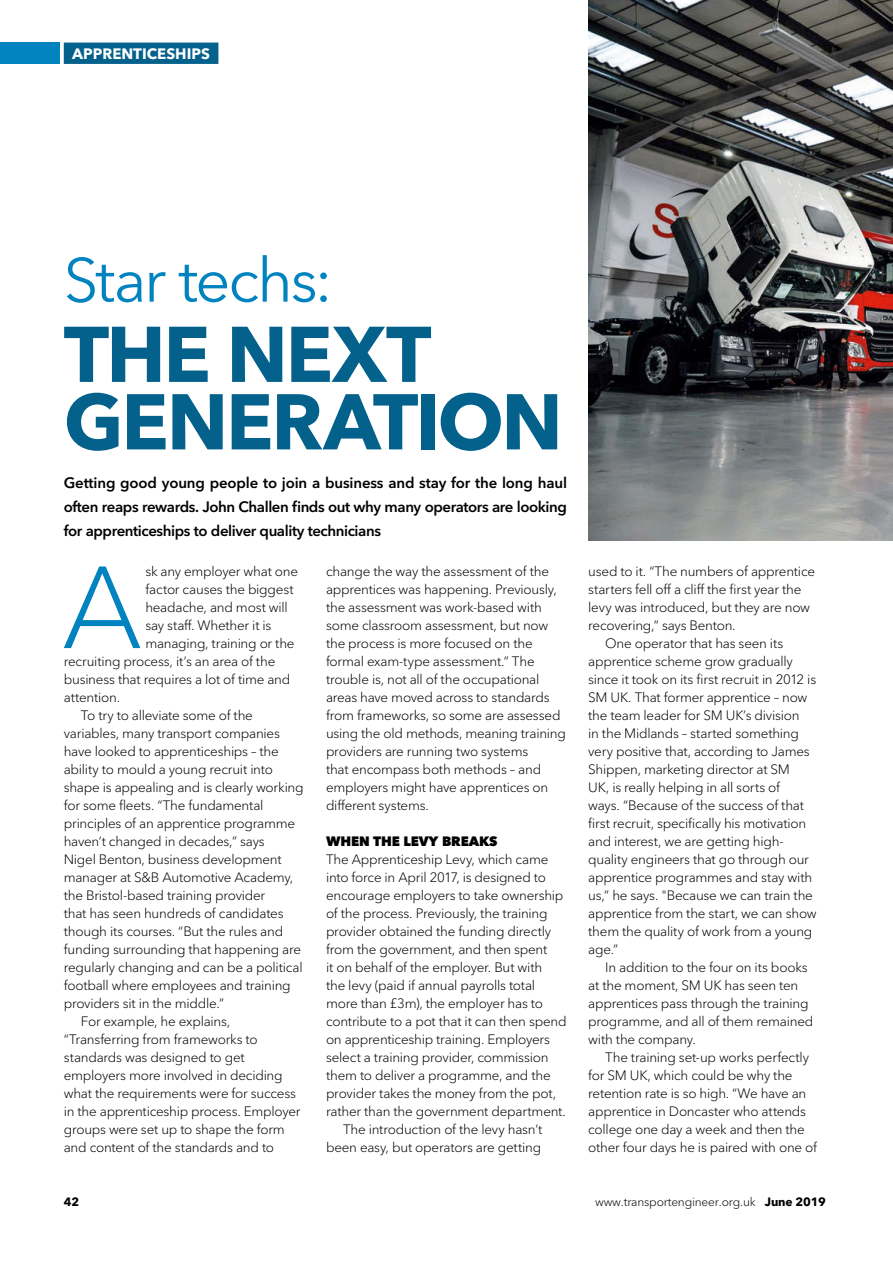
<style>
.page{position:relative;width:893px;height:1263px;background:#fff}
.page>*{position:absolute;margin:0;border:0;box-sizing:border-box;transform-origin:0 0}
.t1{font:300 115.2px "Avenir Next LT Pro";color:#0083be}
.t2{font:700 78px/67.5px "Avenir Next LT Pro";letter-spacing:-.03em;color:#04618c}
.t3{font:61.5px "Avenir Next LT Pro";letter-spacing:-.04em;color:#0083be}
.t4{font:600 15px/24px "Avenir Next LT Pro";letter-spacing:-.03em;color:#000;text-align:justify}
.t5{font:700 15px "Avenir Next LT Pro";color:#fff}
.t6{font:300 13.5px/18px "Avenir Next LT Pro";letter-spacing:-.02em;color:#000}
.t7{font:800 13.5px "Avenir Next LT Pro";letter-spacing:-.01em;color:#000}
.t8{font:300 12px "Avenir Next LT Pro";letter-spacing:-.015em;color:#000}
.t9{font:700 12px "Avenir Next LT Pro";color:#000}
.s1{font-weight:700}
</style>
<div class="page">
<div style="left:0;top:43px;width:60px;height:21px;background:#0083be"></div>
<div style="left:64px;top:43px;width:154px;height:21px;background:#04618c"></div>
<img style="left:588px;top:0;width:305px;height:540px">
<p class="t5" style="left:72px;top:44px;width:139px">APPRENTICESHIPS</p>
<h3 class="t3" style="left:64px;top:244px;width:270px">Star techs:</h3>
<h2 class="t2" style="left:64px;top:320px;width:501px">THE NEXT<br>GENERATION</h2>
<p class="t4" style="left:64px;top:470px;width:505px">Getting good young people to join a business and stay for the long haul often reaps rewards. John Challen finds out why many operators are looking for apprenticeships to deliver quality technicians</p>
<h1 class="t1" style="left:62px;top:539px;width:81px">A</h1>
<p class="t6" style="left:145px;top:562px;width:154px">sk any employer what one</p>
<p class="t6" style="left:145px;top:580px;width:150px">factor causes the biggest</p>
<p class="t6" style="left:145px;top:598px;width:144px">headache, and most will</p>
<p class="t6" style="left:145px;top:616px;width:128px">say staff. Whether it is</p>
<p class="t6" style="left:145px;top:634px;width:151px">managing, training or the</p>
<p class="t6" style="left:64px;top:652px;width:213px">recruiting process, it’s an area of the</p>
<p class="t6" style="left:64px;top:670px;width:228px">business that requires a lot of time and</p>
<p class="t6" style="left:64px;top:688px;width:58px">attention.</p>
<p class="t6" style="left:81px;top:706px;width:174px">To try to alleviate some of the</p>
<p class="t6" style="left:64px;top:724px;width:218px">variables, many transport companies</p>
<p class="t6" style="left:64px;top:742px;width:216px">have looked to apprenticeships – the</p>
<p class="t6" style="left:64px;top:760px;width:211px">ability to mould a young recruit into</p>
<p class="t6" style="left:64px;top:778px;width:241px">shape is appealing and is clearly working</p>
<p class="t6" style="left:64px;top:796px;width:201px">for some fleets. “The fundamental</p>
<p class="t6" style="left:64px;top:814px;width:233px">principles of an apprentice programme</p>
<p class="t6" style="left:64px;top:832px;width:202px">haven’t changed in decades,” says</p>
<p class="t6" style="left:64px;top:850px;width:219px">Nigel Benton, business development</p>
<p class="t6" style="left:64px;top:868px;width:231px">manager at S&amp;B Automotive Academy,</p>
<p class="t6" style="left:64px;top:886px;width:203px">the Bristol-based training provider</p>
<p class="t6" style="left:64px;top:904px;width:221px">that has seen hundreds of candidates</p>
<p class="t6" style="left:64px;top:922px;width:221px">though its courses. “But the rules and</p>
<p class="t6" style="left:64px;top:940px;width:239px">funding surrounding that happening are</p>
<p class="t6" style="left:64px;top:958px;width:240px">regularly changing and can be a political</p>
<p class="t6" style="left:64px;top:976px;width:228px">football where employees and training</p>
<p class="t6" style="left:64px;top:994px;width:162px">providers sit in the middle.”</p>
<p class="t6" style="left:81px;top:1012px;width:151px">For example, he explains,</p>
<p class="t6" style="left:64px;top:1030px;width:195px">“Transferring from frameworks to</p>
<p class="t6" style="left:64px;top:1048px;width:182px">standards was designed to get</p>
<p class="t6" style="left:64px;top:1066px;width:220px">employers more involved in deciding</p>
<p class="t6" style="left:64px;top:1084px;width:234px">what the requirements were for success</p>
<p class="t6" style="left:64px;top:1102px;width:238px">in the apprenticeship process. Employer</p>
<p class="t6" style="left:64px;top:1120px;width:223px">groups were set up to shape the form</p>
<p class="t6" style="left:64px;top:1138px;width:212px">and content of the standards and to</p>
<p class="t6" style="left:326px;top:562px;width:241px">change the way the assessment of the apprentices was happening. Previously, the assessment was work-based with some classroom assessment, but now the process is more focused on the formal exam-type assessment.” The trouble is, not all of the occupational areas have moved across to standards from frameworks, so some are assessed using the old methods, meaning training providers are running two systems<br>that encompass both methods – and employers might have apprentices on different systems.</p>
<p class="t7" style="left:326px;top:833px;width:173px">WHEN THE LEVY BREAKS</p>
<p class="t6" style="left:326px;top:850px;width:224px">The Apprenticeship Levy, which came</p>
<p class="t6" style="left:326px;top:868px;width:222px">into force in April 2017, is designed to</p>
<p class="t6" style="left:326px;top:886px;width:239px">encourage employers to take ownership</p>
<p class="t6" style="left:326px;top:904px;width:223px">of the process. Previously, the training</p>
<p class="t6" style="left:326px;top:922px;width:227px">provider obtained the funding directly</p>
<p class="t6" style="left:326px;top:940px;width:223px">from the government, and then spent</p>
<p class="t6" style="left:326px;top:958px;width:218px">it on behalf of the employer. But with</p>
<p class="t6" style="left:326px;top:976px;width:211px">the levy (paid if annual payrolls total</p>
<p class="t6" style="left:326px;top:994px;width:218px">more than £3m), the employer has to</p>
<p class="t6" style="left:326px;top:1012px;width:242px">contribute to a pot that it can then spend</p>
<p class="t6" style="left:326px;top:1030px;width:225px">on apprenticeship training. Employers</p>
<p class="t6" style="left:326px;top:1048px;width:224px">select a training provider, commission</p>
<p class="t6" style="left:326px;top:1066px;width:226px">them to deliver a programme, and the</p>
<p class="t6" style="left:326px;top:1084px;width:232px">provider takes the money from the pot,</p>
<p class="t6" style="left:326px;top:1102px;width:241px">rather than the government department.</p>
<p class="t6" style="left:343px;top:1120px;width:201px">The introduction of the levy hasn’t</p>
<p class="t6" style="left:326px;top:1138px;width:217px">been easy, but operators are getting</p>
<p class="t6" style="left:588px;top:562px;width:228px">used to it. “The numbers of apprentice</p>
<p class="t6" style="left:588px;top:580px;width:215px">starters fell off a cliff the first year the</p>
<p class="t6" style="left:588px;top:598px;width:223px">levy was introduced, but they are now</p>
<p class="t6" style="left:588px;top:616px;width:149px">recovering,” says Benton.</p>
<p class="t6" style="left:605px;top:634px;width:180px">One operator that has seen its</p>
<p class="t6" style="left:588px;top:652px;width:206px">apprentice scheme grow gradually</p>
<p class="t6" style="left:588px;top:670px;width:229px">since it took on its first recruit in 2012 is</p>
<p class="t6" style="left:588px;top:688px;width:221px">SM UK. That former apprentice – now</p>
<p class="t6" style="left:588px;top:706px;width:213px">the team leader for SM UK’s division</p>
<p class="t6" style="left:588px;top:724px;width:212px">in the Midlands – started something</p>
<p class="t6" style="left:588px;top:742px;width:223px">very positive that, according to James</p>
<p class="t6" style="left:588px;top:760px;width:203px">Shippen, marketing director at SM</p>
<p class="t6" style="left:588px;top:778px;width:193px">UK, is really helping in all sorts of</p>
<p class="t6" style="left:588px;top:796px;width:217px">ways. “Because of the success of that</p>
<p class="t6" style="left:588px;top:814px;width:219px">first recruit, specifically his motivation</p>
<p class="t6" style="left:588px;top:832px;width:197px">and interest, we are getting high-</p>
<p class="t6" style="left:588px;top:850px;width:222px">quality engineers that go through our</p>
<p class="t6" style="left:588px;top:868px;width:226px">apprentice programmes and stay with</p>
<p class="t6" style="left:588px;top:886px;width:226px">us,” he says. "Because we can train the</p>
<p class="t6" style="left:588px;top:904px;width:230px">apprentice from the start, we can show</p>
<p class="t6" style="left:588px;top:922px;width:226px">them the quality of work from a young</p>
<p class="t6" style="left:588px;top:940px;width:32px">age.”</p>
<p class="t6" style="left:605px;top:958px;width:204px">In addition to the four on its books</p>
<p class="t6" style="left:588px;top:976px;width:212px">at the moment, SM UK has seen ten</p>
<p class="t6" style="left:588px;top:994px;width:222px">apprentices pass through the training</p>
<p class="t6" style="left:588px;top:1012px;width:227px">programme, and all of them remained</p>
<p class="t6" style="left:588px;top:1030px;width:109px">with the company.</p>
<p class="t6" style="left:605px;top:1048px;width:205px">The training set-up works perfectly</p>
<p class="t6" style="left:588px;top:1066px;width:206px">for SM UK, which could be why the</p>
<p class="t6" style="left:588px;top:1084px;width:220px">retention rate is so high. “We have an</p>
<p class="t6" style="left:588px;top:1102px;width:219px">apprentice in Doncaster who attends</p>
<p class="t6" style="left:588px;top:1120px;width:218px">college one day a week and then the</p>
<p class="t6" style="left:588px;top:1138px;width:230px">other four days he is paired with one of</p>
<p class="t9" style="left:64px;top:1194px;width:17px">42</p>
<p class="t8" style="left:595px;top:1195px;width:232px">www.transportengineer.org.uk <span class="s1">June 2019</span></p>
</div>
